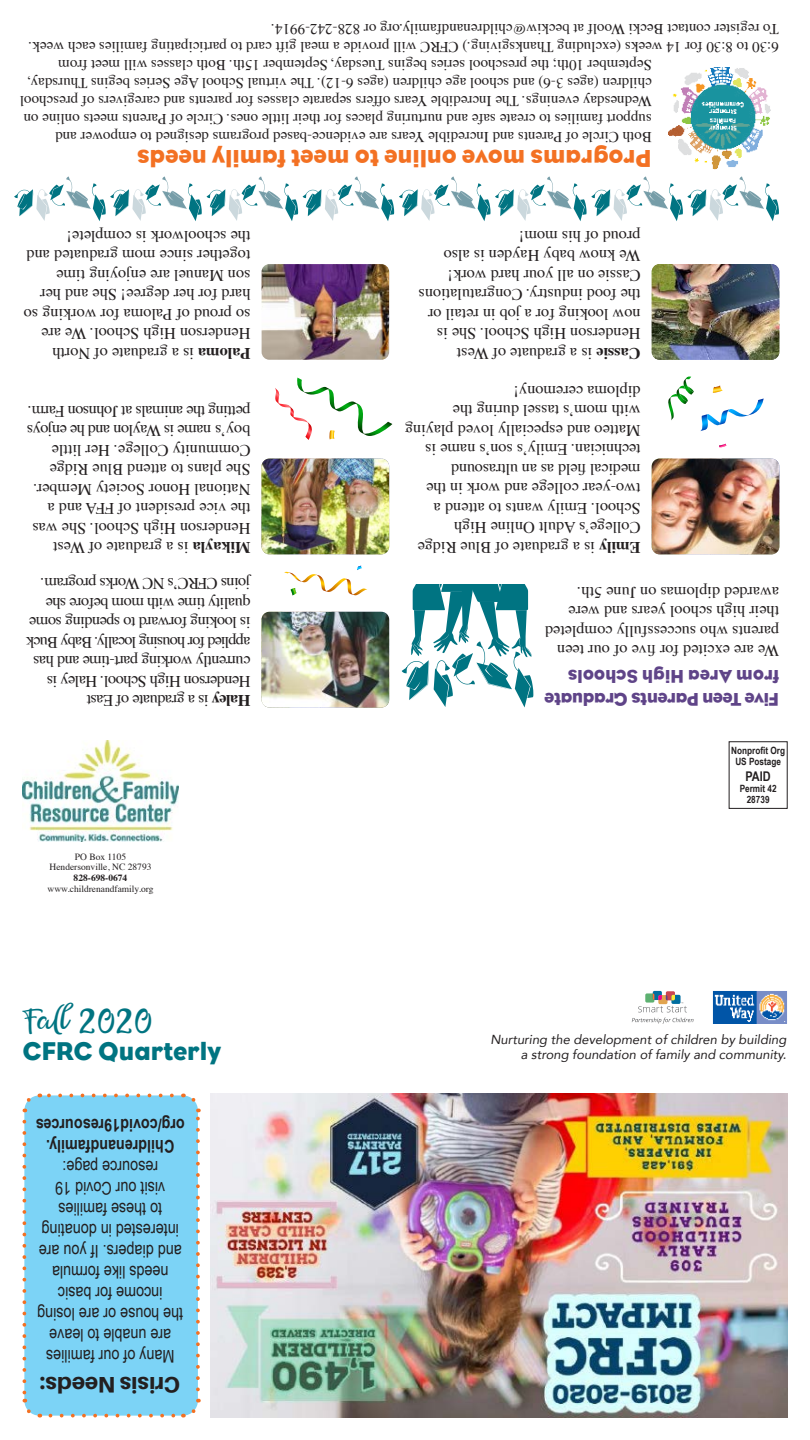
<style>
.page{position:relative;width:810px;height:1440px;background:#fff}
.page>*{position:absolute;margin:0;border:0;box-sizing:border-box;transform-origin:0 0}
.t1{font:37.5px "Bellasya";letter-spacing:-.045em;color:#007481}
.t2{font:26.25px "Eagle";color:#007481}
.t3{font:25px "Eagle";color:#f37123}
.t4{font:800 22.5px "Aileron";color:#231f20}
.t5{font:18.75px/22.5px "Eagle";letter-spacing:-.02em;color:#5f4488}
.t6{font:17.5px/21px "Arial Narrow";color:#231f20;text-align:center}
.t7{font:700 17.5px/21px "Arial Narrow";color:#231f20;text-align:center}
.t8{font:16.25px/19.5px "Times";color:#231f20}
.t9{font:16.25px/19.5px "Times";letter-spacing:-.03em;color:#231f20}
.t10{font:15px "Times";color:#231f20}
.t11{font:700 13.38px "Arial Narrow";color:#231f20}
.t12{font:italic 13px/15.6px "Avenir";color:#231f20;text-align:right}
.t13{font:700 10px/11.1px "Arial Narrow";color:#231f20;text-align:center}
.t14{font:9.5px/10.6px "Times";color:#231f20;text-align:center}
.t15{font:700 9.5px "Times";color:#231f20}
.s1{font-weight:700}
</style>
<div class="page">
<img style="left:652px;top:264px;width:127px;height:96px">
<div style="left:729px;top:741px;width:58px;height:68px;border:1px solid #231f20"></div>
<img style="left:22px;top:740px;width:157px;height:102px">
<img style="left:713px;top:991px;width:74px;height:33px">
<div style="left:653px;top:991px;width:9px;height:9px;background:#006ea0;border-radius:2px"></div>
<div style="left:666px;top:991px;width:9px;height:9px;background:#cc4551;border-radius:2px"></div>
<svg style="left:638px;top:993px;width:49px;height:19px"></svg>
<svg style="left:632px;top:1018px;width:61px;height:6px"></svg>
<img style="left:652px;top:459px;width:127px;height:95px">
<img style="left:262px;top:612px;width:127px;height:96px">
<img style="left:262px;top:459px;width:127px;height:95px">
<img style="left:262px;top:264px;width:127px;height:96px">
<img style="left:669px;top:68px;width:102px;height:102px">
<svg style="left:402px;top:584px;width:132px;height:123px"></svg>
<svg style="left:275px;top:378px;width:117px;height:62px"></svg>
<svg style="left:719px;top:444px;width:8px;height:4px"></svg>
<svg style="left:668px;top:377px;width:26px;height:43px"></svg>
<svg style="left:700px;top:386px;width:64px;height:45px"></svg>
<svg style="left:284px;top:566px;width:83px;height:30px"></svg>
<svg style="left:14px;top:176px;width:765px;height:45px"></svg>
<img style="left:210px;top:1094px;width:578px;height:324px">
<div style="left:24px;top:1095px;width:174px;height:321px;background:#7cd3f6;border-radius:15px"></div>
<svg style="left:50px;top:1414px;width:127px;height:4px"></svg>
<svg style="left:183px;top:1093px;width:17px;height:296px"></svg>
<svg style="left:22px;top:1094px;width:150px;height:18px"></svg>
<svg style="left:22px;top:1122px;width:18px;height:296px"></svg>
<svg style="left:183px;top:1399px;width:18px;height:19px"></svg>
<p class="t10" style="left:779px;top:43px;width:509px;rotate:-180deg">To register contact Becki Woolf at beckiw@childrenandfamily.org or 828-242-9914.</p>
<p class="t10" style="left:779px;top:61px;width:752px;rotate:-180deg">6:30 to 8:30 for 14 weeks (excluding Thanksgiving.) CFRC will provide a meal gift card to participating families each week.</p>
<p class="t10" style="left:652px;top:79px;width:595px;rotate:-180deg">September 10th; the preschool series begins Tuesday, September 15th. Both classes will meet from</p>
<p class="t10" style="left:652px;top:97px;width:625px;rotate:-180deg">children (ages 3-6) and school age children (ages 6-12). The virtual School Age Series begins Thursday,</p>
<p class="t10" style="left:652px;top:115px;width:633px;rotate:-180deg">Wednesday evenings. The Incredible Years offers separate classes for parents and caregivers of preschool</p>
<p class="t10" style="left:652px;top:133px;width:630px;rotate:-180deg">support families to create safe and nurturing places for their little ones. Circle of Parents meets online on</p>
<p class="t10" style="left:652px;top:151px;width:598px;rotate:-180deg">Both Circle of Parents and Incredible Years are evidence-based programs designed to empower and</p>
<h3 class="t3" style="left:652px;top:173px;width:516px;rotate:-180deg">Programs move online to meet family needs</h3>
<p class="t8" style="left:250px;top:364px;width:228px;rotate:-180deg"><span class="s1">Paloma</span> is a graduate of North<br>Henderson High School. We are so proud of Paloma for working so hard for her degree! She and her son Manuel are enjoying time together since mom graduated and the schoolwork is complete!</p>
<p class="t8" style="left:250px;top:559px;width:225px;rotate:-180deg"><span class="s1">Mikayla</span> is a graduate of West<br>Henderson High School. She was the vice president of FFA and a<br>National Honor Society Member.<br>She plans to attend Blue Ridge<br>Community College. Her little boy’s name is Waylon and he enjoys petting the animals at Johnson Farm.</p>
<p class="t9" style="left:250px;top:712px;width:226px;rotate:-180deg"><span class="s1">Haley</span> is a graduate of East Henderson High School. Haley is currently working part-time and has applied for housing locally. Baby Buck is looking forward to spending some quality time with mom before she joins CFRC’s NC Works program.</p>
<p class="t14" style="left:50px;top:850px;width:103px">PO Box 1105<br>Hendersonville, NC 28793</p>
<p class="t15" style="left:74px;top:869px;width:55px">828-698-0674</p>
<p class="t14" style="left:48px;top:882px;width:108px">www.childrenandfamily.org</p>
<h1 class="t1" style="left:22px;top:1002px;width:134px">Fall 2020</h1>
<h2 class="t2" style="left:22px;top:1036px;width:200px">CFRC Quarterly</h2>
<p class="t7" style="left:185px;top:1157px;width:151px;rotate:-180deg">Childrenandfamily. org/covid19resources</p>
<p class="t6" style="left:183px;top:1367px;width:147px;rotate:-180deg">Many of our families are unable to leave the house or are losing income for basic needs like formula<br>and diapers. If you are interested in donating to these families<br>visit our Covid 19 resource page:</p>
<h3 class="t4" style="left:181px;top:1398px;width:142px;rotate:-180deg">Crisis Needs:</h3>
<p class="t8" style="left:641px;top:364px;width:223px;rotate:-180deg"><span class="s1">Cassie</span> is a graduate of West<br>Henderson High School. She is now looking for a job in retail or the food industry. Congratulations<br>Cassie on all your hard work!<br>We know baby Hayden is also proud of his mom!</p>
<p class="t8" style="left:641px;top:558px;width:237px;rotate:-180deg"><span class="s1">Emily</span> is a graduate of Blue Ridge<br>College’s Adult Online High<br>School. Emily wants to attend a two-year college and work in the medical field as an ultrasound technician. Emily’s son’s name is<br>Matteo and especially loved playing with mom’s tassel during the diploma ceremony!</p>
<p class="t8" style="left:779px;top:662px;width:236px;rotate:-180deg">We are excited for five of our teen parents who successfully completed their high school years and were awarded diplomas on June 5th.</p>
<p class="t5" style="left:779px;top:711px;width:236px;rotate:-180deg">Five Teen Parents Graduate from Area High Schools</p>
<p class="t13" style="left:731px;top:745px;width:55px">Nonprofit Org<br>US Postage</p>
<p class="t11" style="left:745px;top:766px;width:27px">PAID</p>
<p class="t13" style="left:740px;top:782px;width:38px">Permit 42<br>28739</p>
<p class="t12" style="left:490px;top:1031px;width:297px">Nurturing the development of children by building a strong foundation of family and community.</p>
</div>
